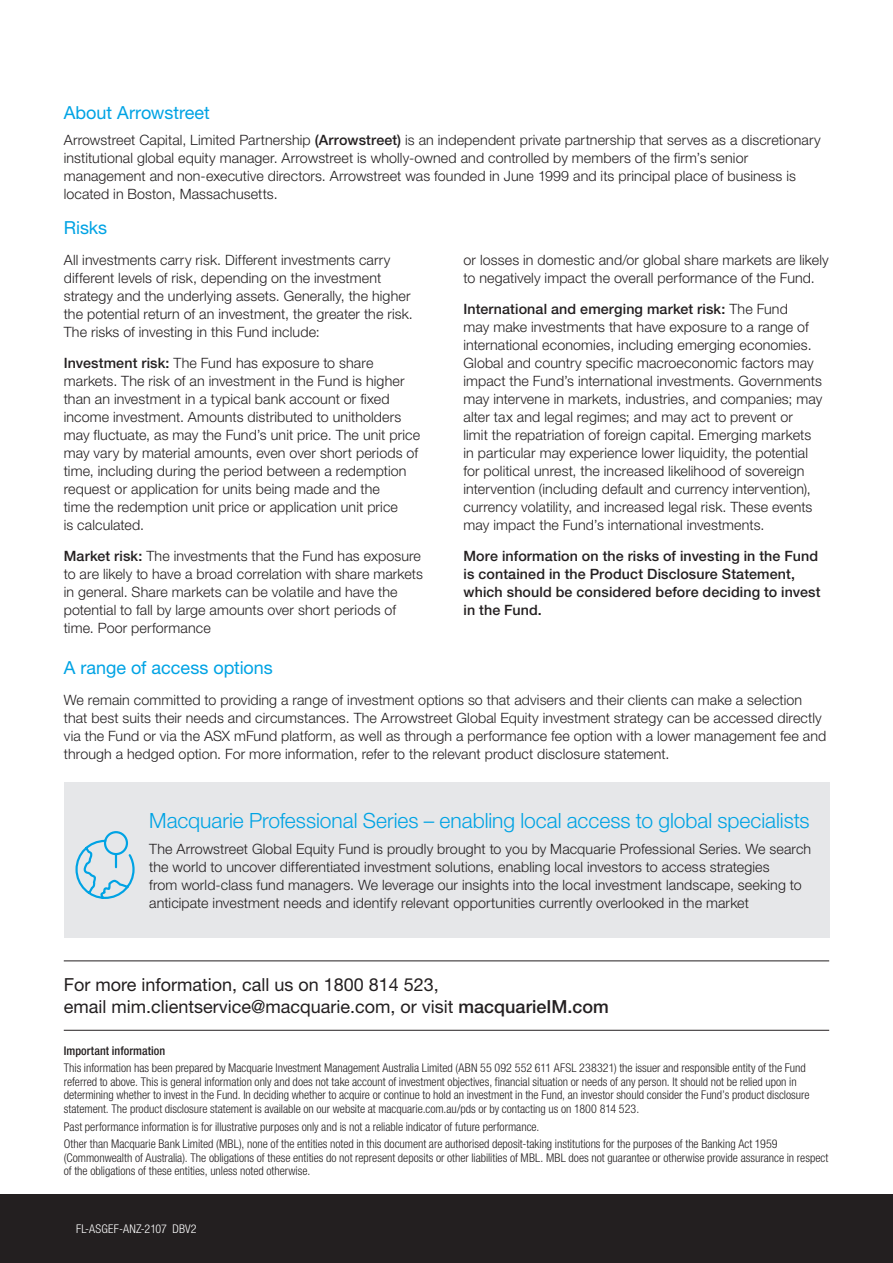
<style>
.page{position:relative;width:893px;height:1263px;background:#fff}
.page>*{position:absolute;margin:0;border:0;box-sizing:border-box;transform-origin:0 0}
.Subheading_L1{font:300 21px "Helvetica Neue LT Std";color:#00a3e4}
.Call_to_action{font:18px "Helvetica Neue LT Std";color:#231f20}
.Subheading_L2{font:18px "Helvetica Neue LT Std";letter-spacing:-.005em;color:#00a3e4}
.Body_copy{font:300 14.25px/18px "Helvetica Neue LT Std";letter-spacing:.01em;color:#231f20}
.Subheading_L2-2{font:300 14.25px/18px "Helvetica Neue LT Std";letter-spacing:.01em;color:#231f20}
.Body_copy_bold{font:500 14.25px/18px "Helvetica Neue LT Std";letter-spacing:.01em;color:#231f20}
.Disclaimer{font:300 condensed 12px/13.5px "Helvetica Neue LT Std";color:#231f20}
.Disclaimer-2{font:300 condensed 12px "Helvetica Neue LT Std";letter-spacing:.015em;color:#fff}
.Disclaimer-3{font:500 condensed 12px "Helvetica Neue LT Std";letter-spacing:.005em;color:#231f20}
.s1{font-weight:500}
</style>
<div class="page">
<div style="left:64px;top:783px;width:765px;height:155px;background:#e6e7e9"></div>
<svg style="left:75px;top:831px;width:60px;height:68px"></svg>
<div style="left:0;top:1195px;width:893px;height:68px;background:#231f20"></div>
<hr style="left:64px;top:960px;width:765px;height:1px;background:#231f20">
<hr style="left:64px;top:1030px;width:765px;height:1px;background:#231f20">
<p class="Subheading_L2" style="left:64px;top:102px;width:148px">About Arrowstreet</p>
<p class="Body_copy" style="left:64px;top:131px;width:758px">Arrowstreet Capital, Limited Partnership <span class="s1">(Arrowstreet)</span> is an independent private partnership that serves as a discretionary institutional global equity manager. Arrowstreet is wholly-owned and controlled by members of the firm’s senior management and non-executive directors. Arrowstreet was founded in June 1999 and its principal place of business is located in Boston, Massachusetts.</p>
<p class="Subheading_L2" style="left:64px;top:217px;width:45px">Risks</p>
<p class="Body_copy" style="left:64px;top:251px;width:351px">All investments carry risk. Different investments carry different levels of risk, depending on the investment strategy and the underlying assets. Generally, the higher the potential return of an investment, the greater the risk.<br>The risks of investing in this Fund include:</p>
<p class="Body_copy" style="left:64px;top:354px;width:358px"><span class="s1">Investment risk:</span> The Fund has exposure to share markets. The risk of an investment in the Fund is higher than an investment in a typical bank account or fixed income investment. Amounts distributed to unitholders may fluctuate, as may the Fund’s unit price. The unit price may vary by material amounts, even over short periods of time, including during the period between a redemption request or application for units being made and the<br>time the redemption unit price or application unit price<br>is calculated.</p>
<p class="Body_copy" style="left:64px;top:547px;width:361px"><span class="s1">Market risk:</span> The investments that the Fund has exposure to are likely to have a broad correlation with share markets in general. Share markets can be volatile and have the potential to fall by large amounts over short periods of time. Poor performance</p>
<p class="Body_copy" style="left:463px;top:251px;width:367px">or losses in domestic and/or global share markets are likely to negatively impact the overall performance of the Fund.</p>
<p class="Body_copy" style="left:463px;top:300px;width:360px"><span class="s1">International and emerging market risk:</span> The Fund<br>may make investments that have exposure to a range of international economies, including emerging economies.<br>Global and country specific macroeconomic factors may impact the Fund’s international investments. Governments may intervene in markets, industries, and companies; may alter tax and legal regimes; and may act to prevent or<br>limit the repatriation of foreign capital. Emerging markets in particular may experience lower liquidity, the potential for political unrest, the increased likelihood of sovereign intervention (including default and currency intervention), currency volatility, and increased legal risk. These events may impact the Fund’s international investments.</p>
<p class="Body_copy_bold" style="left:463px;top:547px;width:359px">More information on the risks of investing in the Fund is contained in the Product Disclosure Statement, which should be considered before deciding to invest in the Fund.</p>
<p class="Subheading_L2" style="left:64px;top:657px;width:210px">A range of access options</p>
<p class="Subheading_L2-2" style="left:64px;top:690px;width:764px">We remain committed to providing a range of investment options so that advisers and their clients can make a selection that best suits their needs and circumstances. The Arrowstreet Global Equity investment strategy can be accessed directly via the Fund or via the ASX mFund platform, as well as through a performance fee option with a lower management fee and through a hedged option. For more information, refer to the relevant product disclosure statement.</p>
<p class="Subheading_L1" style="left:149px;top:807px;width:662px">Macquarie Professional Series – enabling local access to global specialists</p>
<p class="Body_copy" style="left:149px;top:840px;width:664px">The Arrowstreet Global Equity Fund is proudly brought to you by Macquarie Professional Series. We search the world to uncover differentiated investment solutions, enabling local investors to access strategies<br>from world-class fund managers. We leverage our insights into the local investment landscape, seeking to anticipate investment needs and identify relevant opportunities currently overlooked in the market</p>
<p class="Call_to_action" style="left:64px;top:973px;width:377px">For more information, call us on 1800 814 523,</p>
<p class="Call_to_action" style="left:64px;top:996px;width:546px">email mim.clientservice@macquarie.com, or visit <span class="s1">macquarieIM.com</span></p>
<p class="Disclaimer-3" style="left:64px;top:1043px;width:103px">Important information</p>
<p class="Disclaimer" style="left:64px;top:1061px;width:747px">This information has been prepared by Macquarie Investment Management Australia Limited (ABN 55 092 552 611 AFSL 238321) the issuer and responsible entity of the Fund referred to above. This is general information only and does not take account of investment objectives, financial situation or needs of any person. It should not be relied upon in determining whether to invest in the Fund. In deciding whether to acquire or continue to hold an investment in the Fund, an investor should consider the Fund’s product disclosure statement. The product disclosure statement is available on our website at macquarie.com.au/pds or by contacting us on 1800 814 523.</p>
<p class="Disclaimer" style="left:64px;top:1119px;width:477px">Past performance information is for illustrative purposes only and is not a reliable indicator of future performance.</p>
<p class="Disclaimer" style="left:64px;top:1137px;width:766px">Other than Macquarie Bank Limited (MBL), none of the entities noted in this document are authorised deposit-taking institutions for the purposes of the Banking Act 1959 (Commonwealth of Australia). The obligations of these entities do not represent deposits or other liabilities of MBL. MBL does not guarantee or otherwise provide assurance in respect of the obligations of these entities, unless noted otherwise.</p>
<p class="Disclaimer-2" style="left:76px;top:1222px;width:122px">FL-ASGEF-ANZ-2107 DBV2</p>
</div>
